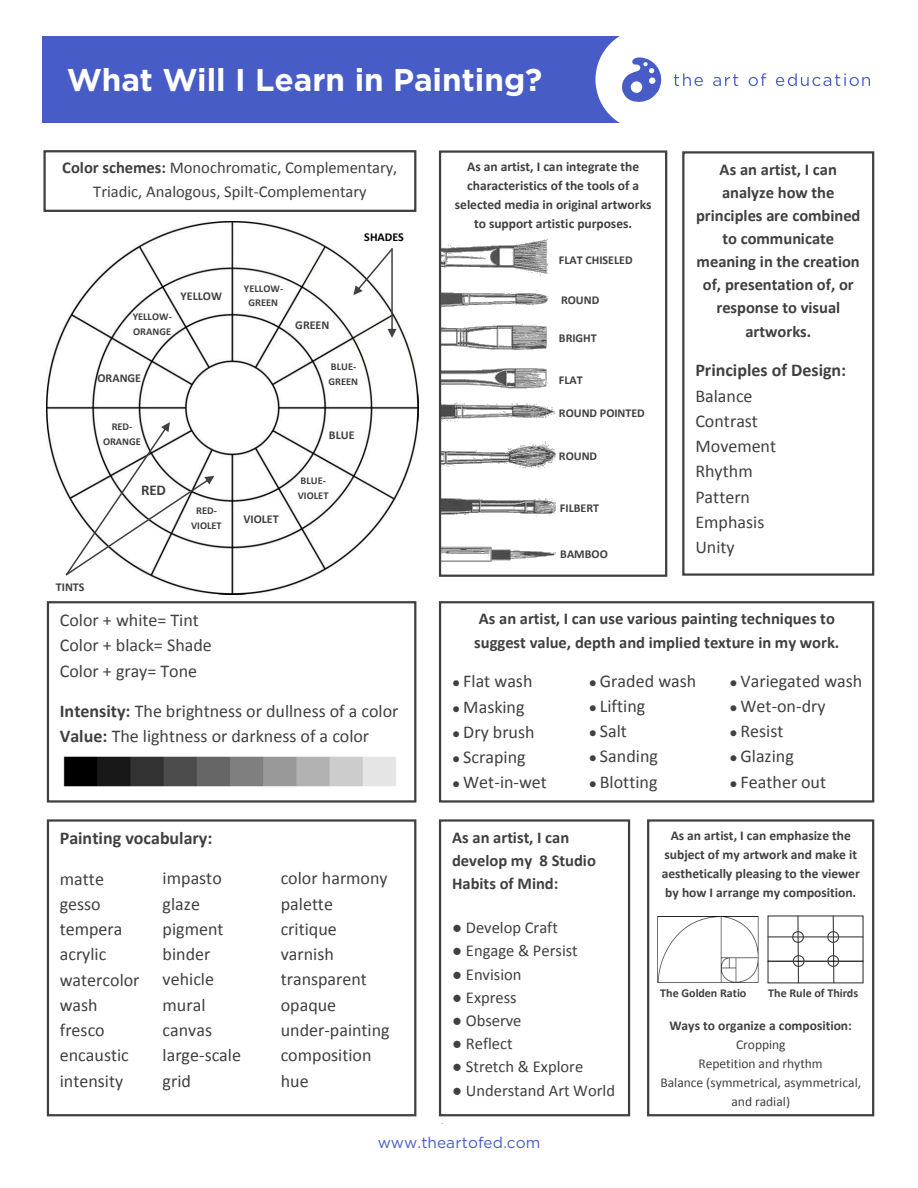
<style>
.page{position:relative;width:918px;height:1188px;background:#fff}
.page>*{position:absolute;margin:0;border:0;box-sizing:border-box;transform-origin:0 0}
.t1{font:700 31.5px "Gotham";color:#fff}
.t2{font:18px/25.2px "Calibri";color:#404040}
.t3{font:700 18px "Calibri";color:#404040}
.t4{font:700 16.5px/23.1px "Calibri";color:#404040}
.t5{font:16.5px/23.4px "Calibri";color:#404040;text-align:center}
.t6{font:15.45px "Gotham";letter-spacing:.005em;color:#475cc6}
.t7{font:700 15px "Calibri";color:#404040}
.t8{font:700 13.5px/18.9px "Calibri";color:#404040;text-align:center}
.t9{font:13.5px/19px "Calibri";color:#404040;text-align:center}
.t10{font:700 12px "Calibri";color:#404040}
.t11{font:700 12px "Calibri";letter-spacing:-.005em;color:#000}
.t12{font:700 10.5px/14.7px "Calibri";color:#404040;text-align:center}
.s1{font-weight:700}
.s2{font-size:13.5px}
</style>
<div class="page">
<img style="left:46px;top:222px;width:373px;height:372px">
<img style="left:442px;top:239px;width:106px;height:150px">
<img style="left:442px;top:402px;width:113px;height:160px">
<div style="left:439px;top:150px;width:228px;height:427px;border:2px solid #404040"></div>
<div style="left:47px;top:601px;width:369px;height:202px;border:2px solid #404040"></div>
<div style="left:682px;top:151px;width:192px;height:425px;border:2px solid #404040"></div>
<div style="left:439px;top:601px;width:435px;height:202px;border:2px solid #404040"></div>
<img style="left:63px;top:756px;width:333px;height:31px">
<div style="left:43px;top:150px;width:373px;height:62px;border:2px solid #404040"></div>
<div style="left:47px;top:819px;width:369px;height:297px;border:2px solid #404040"></div>
<svg style="left:353px;top:248px;width:44px;height:90px"></svg>
<svg style="left:66px;top:422px;width:148px;height:153px"></svg>
<div style="left:647px;top:819px;width:227px;height:297px;border:2px solid #404040"></div>
<div style="left:767px;top:915px;width:97px;height:68px;border:1px solid #404040"></div>
<svg style="left:797px;top:915px;width:3px;height:69px"></svg>
<svg style="left:832px;top:915px;width:3px;height:69px"></svg>
<hr style="left:768px;top:936px;width:95px;height:1px;background:#404040">
<hr style="left:768px;top:961px;width:95px;height:1px;background:#000">
<div style="left:792px;top:931px;width:12px;height:12px;border:1px solid #404040;border-radius:50%"></div>
<div style="left:793px;top:955px;width:12px;height:12px;border:1px solid #404040;border-radius:50%"></div>
<div style="left:827px;top:931px;width:12px;height:12px;border:1px solid #404040;border-radius:50%"></div>
<div style="left:827px;top:955px;width:12px;height:12px;border:1px solid #404040;border-radius:50%"></div>
<img style="left:657px;top:916px;width:101px;height:67px">
<div style="left:439px;top:819px;width:191px;height:297px;border:2px solid #404040"></div>
<div style="left:42px;top:36px;width:590px;height:87px;background:#475cc6"></div>
<div style="left:596px;top:29px;width:101px;height:101px;background:#fff;border-radius:50%"></div>
<div style="left:596px;top:28px;width:102px;height:102px;border:2px solid #fff;border-radius:50%"></div>
<svg style="left:622px;top:57px;width:40px;height:45px"></svg>
<svg style="left:674px;top:73px;width:29px;height:13px"></svg>
<svg style="left:713px;top:74px;width:25px;height:12px"></svg>
<svg style="left:749px;top:73px;width:17px;height:13px"></svg>
<svg style="left:776px;top:73px;width:94px;height:13px"></svg>
<p class="t1" style="left:67px;top:59px;width:477px">What Will I Learn in Painting?</p>
<p class="t5" style="left:62px;top:156px;width:337px"><span class="s1">Color schemes:</span> Monochromatic, Complementary,<br>Triadic, Analogous, Spilt-Complementary</p>
<p class="t12" style="left:133px;top:309px;width:41px;text-align:left">YELLOW-<br>ORANGE</p>
<p class="t10" style="left:181px;top:288px;width:43px">YELLOW</p>
<p class="t10" style="left:97px;top:370px;width:45px">ORANGE</p>
<p class="t12" style="left:103px;top:419px;width:40px">RED-<br>ORANGE</p>
<p class="t7" style="left:141px;top:480px;width:27px">RED</p>
<p class="t12" style="left:191px;top:503px;width:32px">RED-<br>VIOLET</p>
<p class="t10" style="left:56px;top:579px;width:30px">TINTS</p>
<p class="t11" style="left:364px;top:229px;width:41px">SHADES</p>
<p class="t12" style="left:244px;top:280px;width:41px">YELLOW-<br>GREEN</p>
<p class="t10" style="left:295px;top:317px;width:36px">GREEN</p>
<p class="t12" style="left:329px;top:359px;width:31px;text-align:left">BLUE-<br>GREEN</p>
<p class="t10" style="left:243px;top:510px;width:37px">VIOLET</p>
<p class="t10" style="left:329px;top:427px;width:27px">BLUE</p>
<p class="t12" style="left:298px;top:473px;width:32px;text-align:left">BLUE-<br>VIOLET</p>
<p class="t8" style="left:455px;top:157px;width:198px">As an artist, I can integrate the characteristics of the tools of a selected media in original artworks to support artistic purposes.</p>
<p class="t10" style="left:559px;top:252px;width:75px">FLAT CHISELED</p>
<p class="t10" style="left:561px;top:291px;width:40px">ROUND</p>
<p class="t10" style="left:559px;top:329px;width:39px">BRIGHT</p>
<p class="t10" style="left:559px;top:372px;width:25px">FLAT</p>
<p class="t10" style="left:559px;top:405px;width:88px">ROUND POINTED</p>
<p class="t10" style="left:559px;top:447px;width:40px">ROUND</p>
<p class="t10" style="left:560px;top:499px;width:41px">FILBERT</p>
<p class="t10" style="left:560px;top:546px;width:49px">BAMBOO</p>
<p class="t4" style="left:696px;top:157px;width:166px;text-align:center">As an artist, I can analyze how the principles are combined to communicate meaning in the creation of, presentation of, or response to visual artworks.</p>
<p class="t2" style="left:695px;top:357px;width:152px"><span class="s1">Principles of Design:<br></span>Balance<br>Contrast<br>Movement<br>Rhythm<br>Pattern<br>Emphasis<br>Unity</p>
<p class="t2" style="left:60px;top:607px;width:154px">Color + white= Tint<br>Color + black= Shade<br>Color + gray= Tone</p>
<p class="t2" style="left:60px;top:698px;width:340px"><span class="s1">Intensity:</span> The brightness or dullness of a color<br><span class="s1">Value:</span> The lightness or darkness of a color</p>
<p class="t3" style="left:60px;top:826px;width:154px">Painting vocabulary:</p>
<p class="t2" style="left:60px;top:865px;width:81px">matte gesso tempera acrylic watercolor wash fresco encaustic intensity</p>
<p class="t2" style="left:163px;top:865px;width:80px">impasto glaze pigment binder vehicle mural canvas large-scale grid</p>
<p class="t2" style="left:281px;top:865px;width:111px">color harmony palette critique varnish transparent opaque under-painting composition hue</p>
<p class="t4" style="left:474px;top:607px;width:366px">As an artist, I can use various painting techniques to suggest value, depth and implied texture in my work.</p>
<p class="t2" style="left:452px;top:668px;width:82px"><span class="s2">●</span> Flat wash</p>
<p class="t2" style="left:452px;top:694px;width:74px"><span class="s2">●</span> Masking</p>
<p class="t2" style="left:452px;top:719px;width:84px"><span class="s2">●</span> Dry brush</p>
<p class="t2" style="left:452px;top:744px;width:75px"><span class="s2">●</span> Scraping</p>
<p class="t2" style="left:452px;top:769px;width:96px"><span class="s2">●</span> Wet-in-wet</p>
<p class="t2" style="left:589px;top:668px;width:109px"><span class="s2">●</span> Graded wash</p>
<p class="t2" style="left:589px;top:693px;width:58px"><span class="s2">●</span> Lifting</p>
<p class="t2" style="left:589px;top:718px;width:40px"><span class="s2">●</span> Salt</p>
<p class="t2" style="left:589px;top:743px;width:71px"><span class="s2">●</span> Sanding</p>
<p class="t2" style="left:589px;top:769px;width:70px"><span class="s2">●</span> Blotting</p>
<p class="t8" style="left:662px;top:826px;width:200px">As an artist, I can emphasize the subject of my artwork and make it aesthetically pleasing to the viewer by how I arrange my composition.</p>
<p class="t2" style="left:729px;top:668px;width:135px"><span class="s2">●</span> Variegated wash</p>
<p class="t2" style="left:729px;top:693px;width:98px"><span class="s2">●</span> Wet-on-dry</p>
<p class="t2" style="left:729px;top:718px;width:56px"><span class="s2">●</span> Resist</p>
<p class="t2" style="left:729px;top:743px;width:66px"><span class="s2">●</span> Glazing</p>
<p class="t2" style="left:729px;top:769px;width:98px"><span class="s2">●</span> Feather out</p>
<p class="t4" style="left:452px;top:825px;width:145px">As an artist, I can develop my 8 Studio<br>Habits of Mind:</p>
<p class="t5" style="left:452px;top:916px;width:107px">● Develop Craft</p>
<p class="t5" style="left:452px;top:939px;width:127px">● Engage &amp; Persist</p>
<p class="t5" style="left:452px;top:962px;width:71px">● Envision</p>
<p class="t5" style="left:452px;top:985px;width:66px">● Express</p>
<p class="t5" style="left:452px;top:1008px;width:71px">● Observe</p>
<p class="t5" style="left:452px;top:1031px;width:62px">● Reflect</p>
<p class="t5" style="left:452px;top:1054px;width:133px">● Stretch &amp; Explore</p>
<p class="t5" style="left:452px;top:1078px;width:164px">● Understand Art World</p>
<p class="t10" style="left:660px;top:985px;width:88px">The Golden Ratio</p>
<p class="t10" style="left:768px;top:985px;width:91px">The Rule of Thirds</p>
<p class="t9" style="left:660px;top:1016px;width:202px"><span class="s1">Ways to organize a composition:<br></span>Cropping<br>Repetition and rhythm<br>Balance (symmetrical, asymmetrical, and radial)</p>
<p class="t6" style="left:378px;top:1132px;width:164px">www.theartofed.com</p>
</div>
